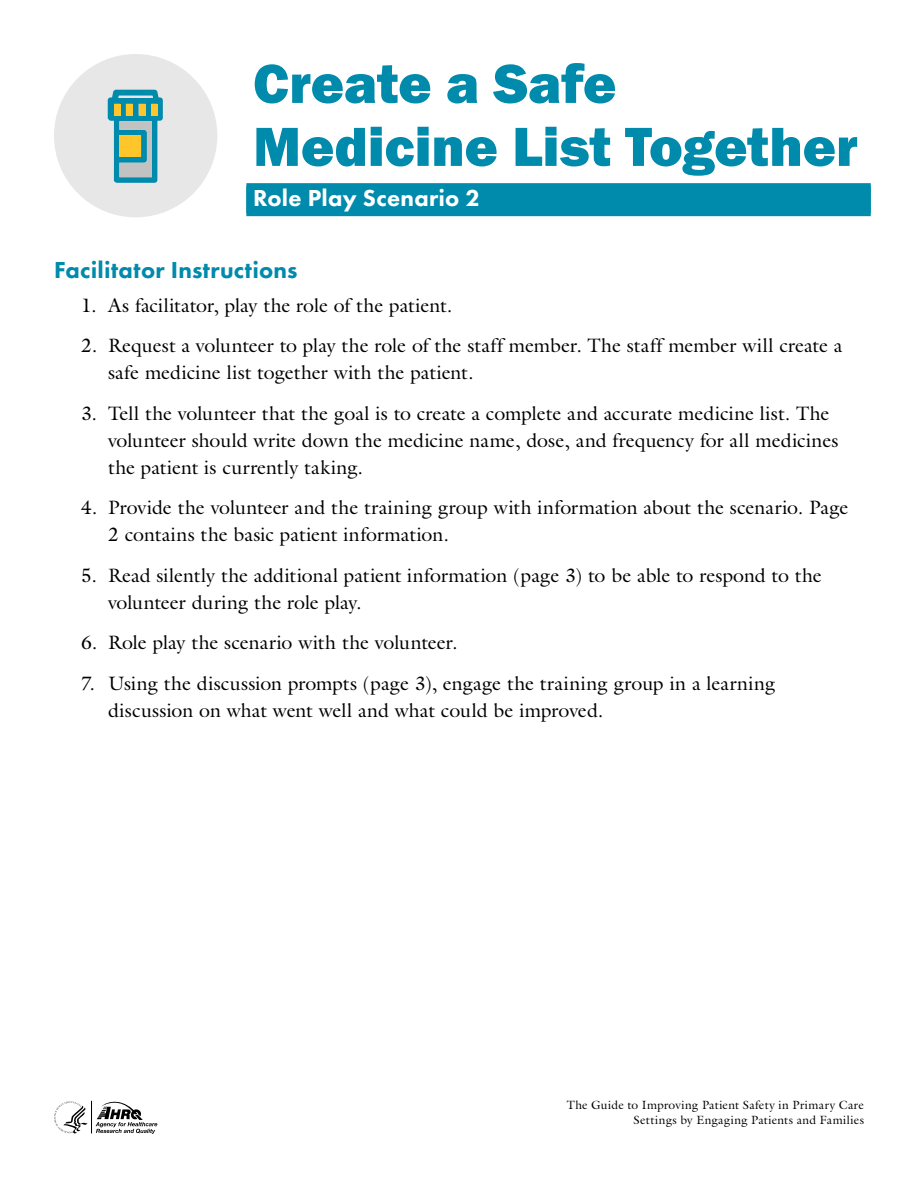
<style>
.page{position:relative;width:918px;height:1188px;background:#fff}
.page>*{position:absolute;margin:0;border:0;box-sizing:border-box;transform-origin:0 0}
.t1{font:57px/63px "Franklin Gothic URW Hea";letter-spacing:-.005em;color:#008aab}
.t2{font:800 24px "Futura PT";letter-spacing:.01em;color:#008aab}
.t3{font:800 24px "Futura PT";letter-spacing:.01em;color:#fff}
.t4{font:19.5px/27px "Galliard Std";color:#000}
.t5{font:12px/15px "Galliard Std";letter-spacing:.025em;color:#000;text-align:right}
</style>
<div class="page">
<svg style="left:96px;top:1101px;width:61px;height:33px"></svg>
<hr style="left:91px;top:1101px;width:1px;height:32px;background:#000">
<svg style="left:54px;top:1101px;width:34px;height:33px"></svg>
<div style="left:54px;top:54px;width:163px;height:163px;background:#e7e7e8;border-radius:50%"></div>
<svg style="left:108px;top:90px;width:55px;height:93px"></svg>
<div style="left:139px;top:104px;width:6px;height:11px;background:#ffc62b"></div>
<div style="left:119px;top:136px;width:22px;height:21px;background:#ffc62b"></div>
<div style="left:126px;top:104px;width:7px;height:11px;background:#ffc62b"></div>
<div style="left:114px;top:104px;width:6px;height:11px;background:#ffc62b"></div>
<div style="left:246px;top:183px;width:625px;height:30px;background:#008aab"></div>
<div style="left:246px;top:186px;width:625px;height:30px;background:#008aab"></div>
<h1 class="t1" style="left:253px;top:51px;width:606px">Create a Safe<br>Medicine List Together</h1>
<h1 class="t3" style="left:253px;top:183px;width:228px">Role Play Scenario 2</h1>
<h2 class="t2" style="left:54px;top:255px;width:245px">Facilitator Instructions</h2>
<p class="t4" style="left:81px;top:292px;width:373px">1. As facilitator, play the role of the patient.</p>
<p class="t4" style="left:108px;top:332px;width:736px;text-indent:-27px">2. Request a volunteer to play the role of the staff member. The staff member will create a safe medicine list together with the patient.</p>
<p class="t4" style="left:108px;top:400px;width:732px;text-indent:-27px">3. Tell the volunteer that the goal is to create a complete and accurate medicine list. The volunteer should write down the medicine name, dose, and frequency for all medicines the patient is currently taking.</p>
<p class="t4" style="left:108px;top:494px;width:742px;text-indent:-27px">4. Provide the volunteer and the training group with information about the scenario. Page<br>2 contains the basic patient information.</p>
<p class="t4" style="left:108px;top:562px;width:715px;text-indent:-27px">5. Read silently the additional patient information (page 3) to be able to respond to the volunteer during the role play.</p>
<p class="t4" style="left:81px;top:629px;width:378px">6. Role play the scenario with the volunteer.</p>
<p class="t4" style="left:108px;top:670px;width:669px;text-indent:-27px">7. Using the discussion prompts (page 3), engage the training group in a learning discussion on what went well and what could be improved.</p>
<p class="t5" style="left:567px;top:1098px;width:299px">The Guide to Improving Patient Safety in Primary Care<br>Settings by Engaging Patients and Families</p>
</div>
